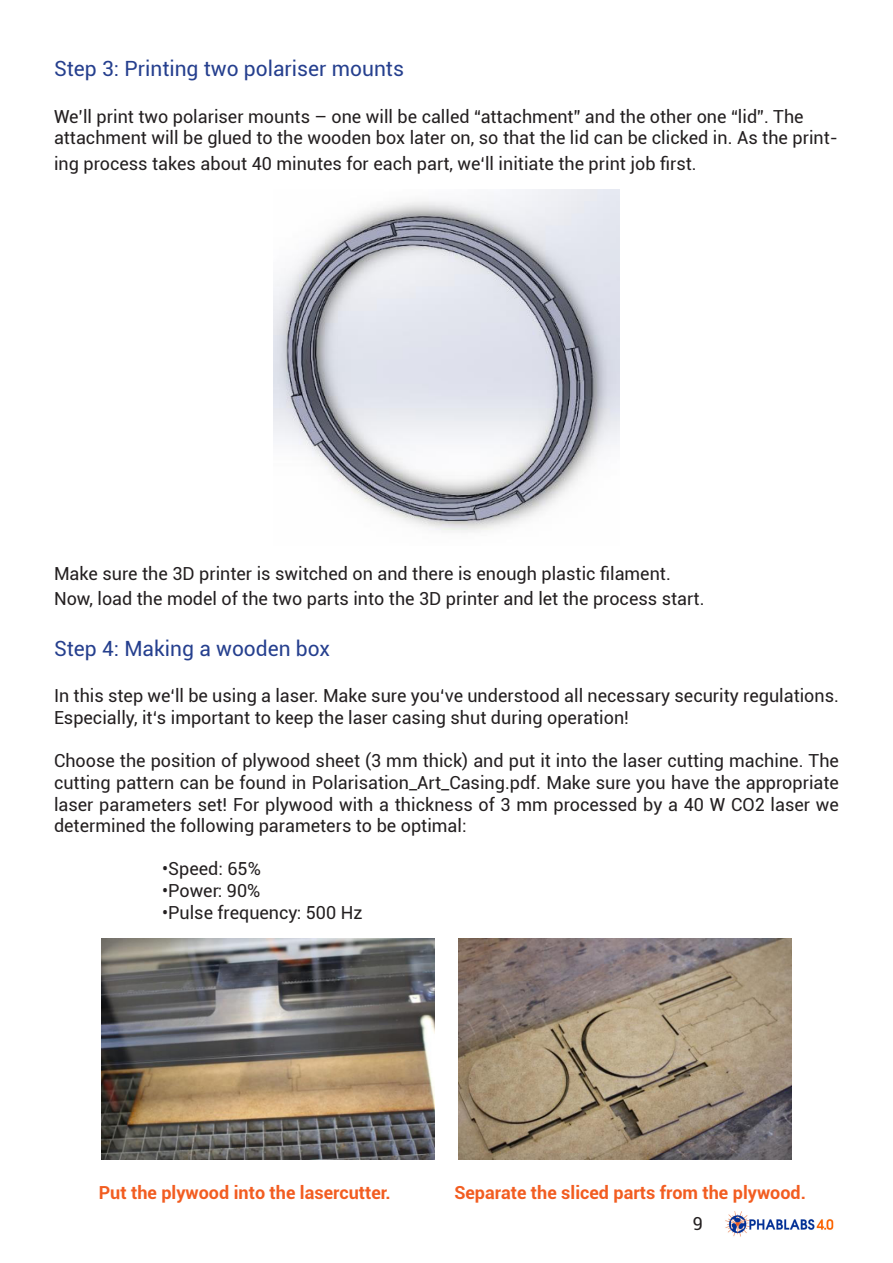
<style>
.page{position:relative;width:893px;height:1263px;background:#fff}
.page>*{position:absolute;margin:0;border:0;box-sizing:border-box;transform-origin:0 0}
.tekst{font:21px "Roboto";color:#253f8e}
.tekst-2{font:18px/21.6px "Roboto";color:#231f20}
.tekst-3{font:700 18px "Roboto";color:#f25d21}
</style>
<div class="page">
<img style="left:725px;top:1211px;width:109px;height:26px">
<img style="left:273px;top:189px;width:347px;height:343px">
<img style="left:459px;top:939px;width:332px;height:220px">
<img style="left:102px;top:939px;width:332px;height:220px">
<p class="tekst" style="left:54px;top:54px;width:351px">Step 3: Printing two polariser mounts</p>
<p class="tekst-2" style="left:54px;top:105px;width:785px">We’ll print two polariser mounts – one will be called “attachment” and the other one “lid”. The attachment will be glued to the wooden box later on, so that the lid can be clicked in. As the print-</p>
<p class="tekst-2" style="left:54px;top:152px;width:644px">ing process takes about 40 minutes for each part, we‘ll initiate the print job first.</p>
<p class="tekst-2" style="left:54px;top:562px;width:618px">Make sure the 3D printer is switched on and there is enough plastic filament.</p>
<p class="tekst-2" style="left:54px;top:587px;width:652px">Now, load the model of the two parts into the 3D printer and let the process start.</p>
<p class="tekst" style="left:54px;top:633px;width:278px">Step 4: Making a wooden box</p>
<p class="tekst-2" style="left:54px;top:685px;width:786px">In this step we‘ll be using a laser. Make sure you‘ve understood all necessary security regulations.<br>Especially, it‘s important to keep the laser casing shut during operation!</p>
<p class="tekst-2" style="left:54px;top:749px;width:786px;text-align:justify">Choose the position of plywood sheet (3 mm thick) and put it into the laser cutting machine. The cutting pattern can be found in Polarisation_Art_Casing.pdf. Make sure you have the appropriate laser parameters set! For plywood with a thickness of 3 mm processed by a 40 W CO2 laser we determined the following parameters to be optimal:</p>
<p class="tekst-2" style="left:162px;top:857px;width:100px">•Speed: 65%</p>
<p class="tekst-2" style="left:162px;top:879px;width:100px">•Power: 90%</p>
<p class="tekst-2" style="left:162px;top:901px;width:202px">•Pulse frequency: 500 Hz</p>
<p class="tekst-3" style="left:99px;top:1180px;width:294px">Put the plywood into the lasercutter.</p>
<p class="tekst-3" style="left:454px;top:1180px;width:353px">Separate the sliced parts from the plywood.</p>
<p class="tekst-2" style="left:693px;top:1212px;width:12px">9</p>
</div>
